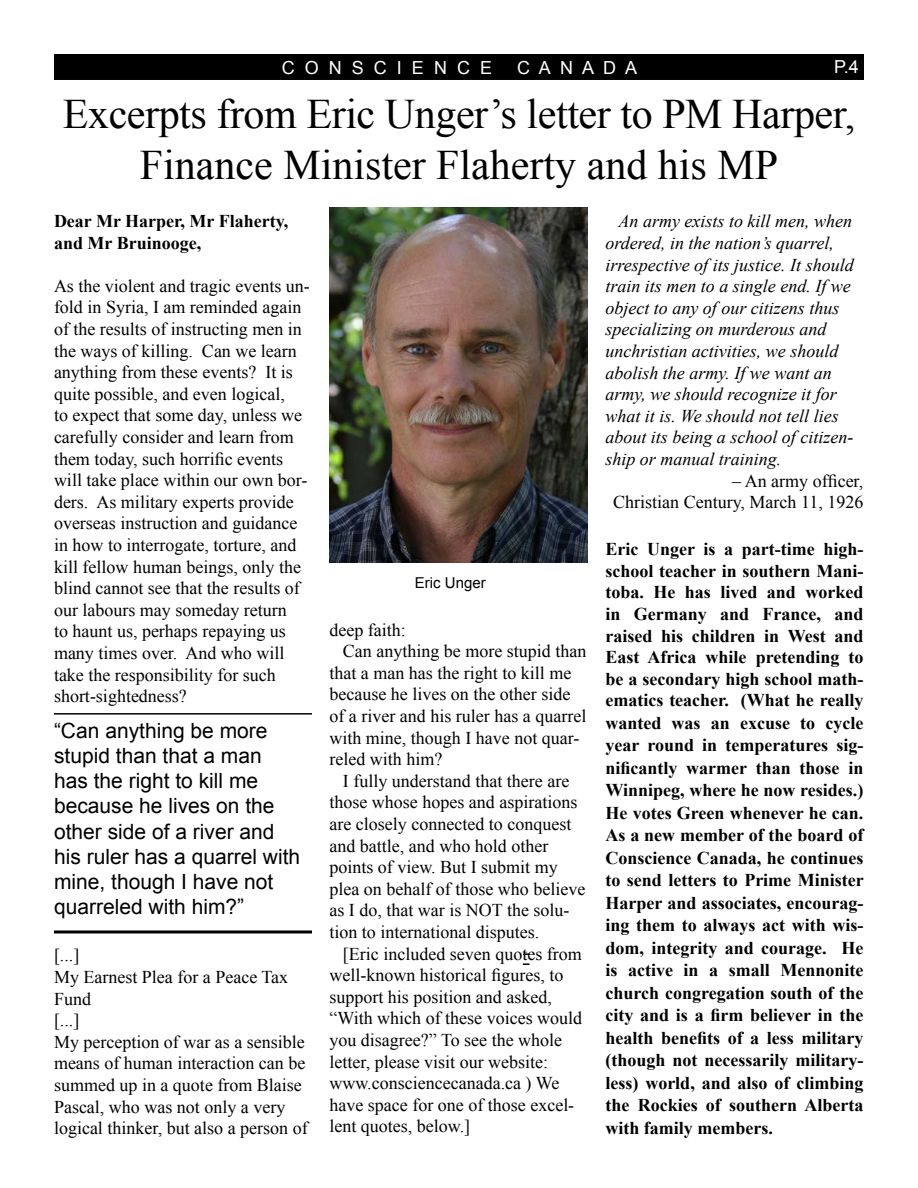
<style>
.page{position:relative;width:918px;height:1188px;background:#fff}
.page>*{position:absolute;margin:0;border:0;box-sizing:border-box;transform-origin:0 0}
.t1{font:42px/50.4px "Times New Roman";letter-spacing:-.01em;color:#000;text-align:center}
.t2{font:21px/25.2px "Arial";color:#000}
.t3{font:18px/21.6px "Times New Roman";color:#000}
.t4{font:700 18px/22.2px "Times New Roman";color:#000}
.t5{font:italic 18px/21.6px "Times New Roman";color:#000}
.t6{font:18px "Arial";color:#fff}
.t7{font:15px "Arial";color:#000}
</style>
<div class="page">
<div style="left:55px;top:55px;width:808px;height:24px;background:#000"></div>
<div style="left:54px;top:54px;width:810px;height:26px;border:2px solid #000"></div>
<svg style="left:523px;top:953px;width:7px;height:2px"></svg>
<svg style="left:523px;top:963px;width:7px;height:2px"></svg>
<img style="left:329px;top:207px;width:258px;height:356px">
<hr style="left:54px;top:713px;width:258px;height:2px;background:#000">
<hr style="left:54px;top:930px;width:258px;height:3px;background:#000">
<p class="t6" style="left:282px;top:56px;width:212px">C O N S C I E N C E</p>
<p class="t6" style="left:517px;top:56px;width:121px">C A N A D A</p>
<p class="t6" style="left:834px;top:55px;width:26px">P.4</p>
<h1 class="t1" style="left:63px;top:89px;width:794px">Excerpts from Eric Unger’s letter to PM Harper,<br>Finance Minister Flaherty and his MP</h1>
<p class="t4" style="left:54px;top:210px;width:236px;line-height:21.6px">Dear Mr Harper, Mr Flaherty, and Mr Bruinooge,</p>
<p class="t3" style="left:54px;top:275px;width:257px">As the violent and tragic events un&shy;fold in Syria, I am reminded again of the results of instructing men in the ways of killing. Can we learn anything from these events? It is quite possible, and even logical,<br>to expect that some day, unless we carefully consider and learn from them today, such horrific events will take place within our own bor&shy;ders. As military experts provide overseas instruction and guidance in how to interrogate, torture, and kill fellow human beings, only the blind cannot see that the results of our labours may someday return<br>to haunt us, perhaps repaying us many times over. And who will take the responsibility for such short-sightedness?</p>
<p class="t2" style="left:54px;top:718px;width:248px">“Can anything be more stupid than that a man has the right to kill me because he lives on the other side of a river and his ruler has a quarrel with mine, though I have not quarreled with him?”</p>
<p class="t3" style="left:54px;top:944px;width:255px">[...]<br>My Earnest Plea for a Peace Tax<br>Fund<br>[...]<br>My perception of war as a sensible means of human interaction can be summed up in a quote from Blaise<br>Pascal, who was not only a very logical thinker, but also a person of</p>
<p class="t7" style="left:415px;top:573px;width:72px">Eric Unger</p>
<p class="t3" style="left:329px;top:618px;width:78px">deep faith:</p>
<p class="t3" style="left:343px;top:640px;width:245px">Can anything be more stupid than</p>
<p class="t3" style="left:329px;top:662px;width:243px">that a man has the right to kill me</p>
<p class="t3" style="left:329px;top:683px;width:242px">because he lives on the other side</p>
<p class="t3" style="left:329px;top:705px;width:258px">of a river and his ruler has a quarrel</p>
<p class="t3" style="left:329px;top:726px;width:252px">with mine, though I have not quar-</p>
<p class="t3" style="left:329px;top:748px;width:114px">reled with him?</p>
<p class="t3" style="left:343px;top:770px;width:228px">I fully understand that there are</p>
<p class="t3" style="left:329px;top:791px;width:249px">those whose hopes and aspirations</p>
<p class="t3" style="left:329px;top:813px;width:243px">are closely connected to conquest</p>
<p class="t3" style="left:329px;top:834px;width:220px">and battle, and who hold other</p>
<p class="t3" style="left:329px;top:856px;width:230px">points of view. But I submit my</p>
<p class="t3" style="left:329px;top:878px;width:257px">plea on behalf of those who believe</p>
<p class="t3" style="left:329px;top:899px;width:242px">as I do, that war is NOT the solu-</p>
<p class="t3" style="left:329px;top:921px;width:212px">tion to international disputes.</p>
<p class="t3" style="left:343px;top:942px;width:240px">[Eric included seven quotes from</p>
<p class="t3" style="left:329px;top:964px;width:235px">well-known historical figures, to</p>
<p class="t3" style="left:329px;top:986px;width:224px">support his position and asked,</p>
<p class="t3" style="left:329px;top:1007px;width:254px">“With which of these voices would</p>
<p class="t3" style="left:329px;top:1029px;width:234px">you disagree?” To see the whole</p>
<p class="t3" style="left:329px;top:1050px;width:220px">letter, please visit our website:</p>
<p class="t3" style="left:329px;top:1072px;width:231px">www.consciencecanada.ca ) We</p>
<p class="t3" style="left:329px;top:1094px;width:246px">have space for one of those excel-</p>
<p class="t3" style="left:329px;top:1115px;width:142px">lent quotes, below.]</p>
<p class="t5" style="left:605px;top:210px;width:250px;text-indent:13px">An army exists to kill men, when ordered, in the nation’s quarrel, irrespective of its justice. It should train its men to a single end. If we object to any of our citizens thus specializing on murderous and unchristian activities, we should abolish the army. If we want an army, we should recognize it for what it is. We should not tell lies about its being a school of citizen&shy;ship or manual training.</p>
<p class="t3" style="left:613px;top:469px;width:252px;text-align:right">– An army officer,<br>Christian Century, March 11, 1926</p>
<p class="t4" style="left:605px;top:538px;width:260px;text-align:justify">Eric Unger is a part-time high&shy;school teacher in southern Mani&shy;toba. He has lived and worked in Germany and France, and raised his children in West and East Africa while pretending to be a secondary high school math&shy;ematics teacher. (What he really wanted was an excuse to cycle year round in temperatures sig&shy;nificantly warmer than those in Winnipeg, where he now resides.)<br>He votes Green whenever he can.<br>As a new member of the board of Conscience Canada, he continues to send letters to Prime Minister Harper and associates, encourag&shy;ing them to always act with wis&shy;dom, integrity and courage. He is active in a small Mennonite church congregation south of the city and is a firm believer in the health benefits of a less military (though not necessarily military&shy;less) world, and also of climbing the Rockies of southern Alberta with family members.</p>
</div>
